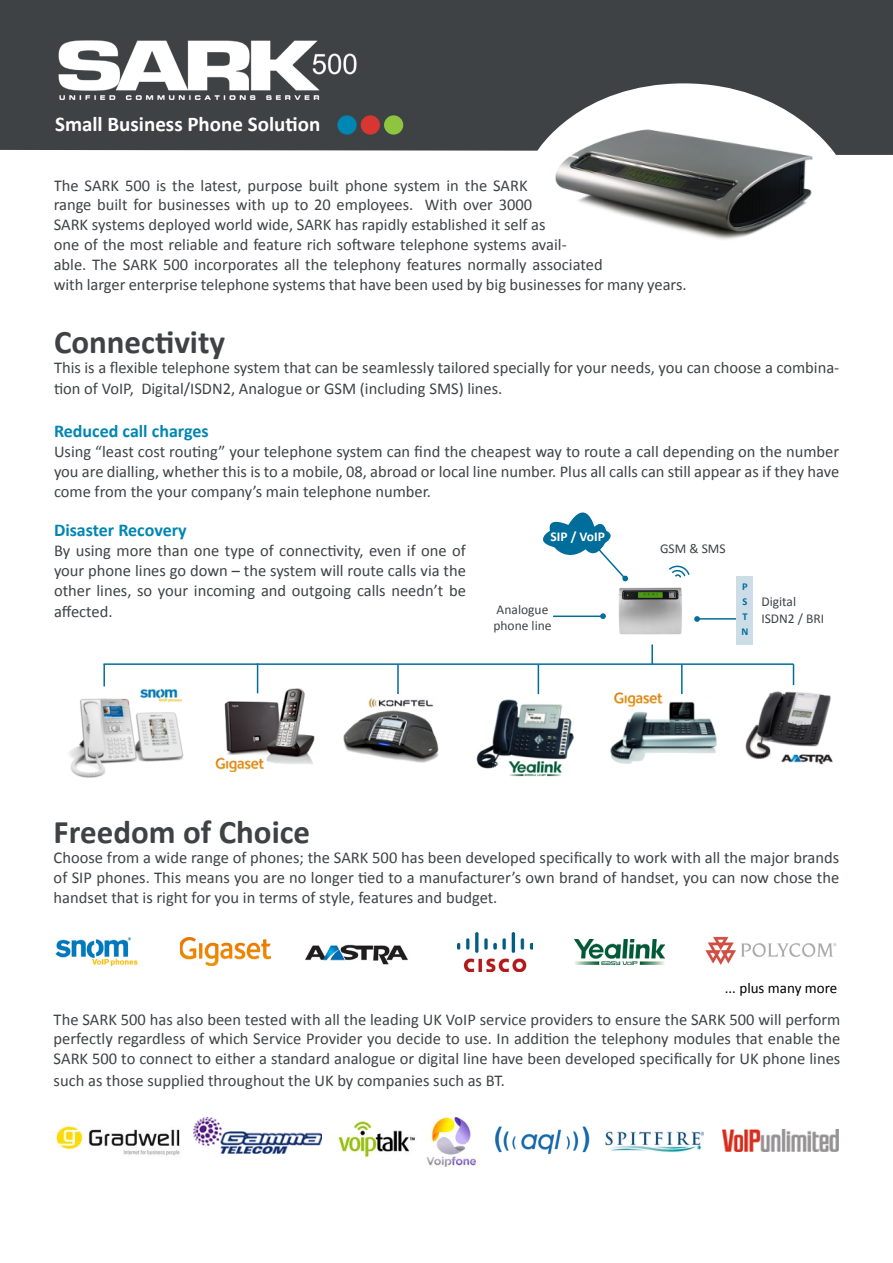
<style>
.page{position:relative;width:893px;height:1263px;background:#fff}
.page>*{position:absolute;margin:0;border:0;box-sizing:border-box;transform-origin:0 0}
.t1{font:700 33px "Calibri";color:#3f4245}
.t2{font:700 21px "Calibri";color:#fff}
.t3{font:700 18px "Calibri";color:#0086b3}
.t4{font:16.5px/19.8px "Calibri";color:#3f4245;text-align:justify}
.t5{font:15px "Calibri";color:#000}
.t6{font:13.5px/16.2px "Calibri";color:#3f4245}
.t7{font:700 13.5px "Calibri";color:#fff}
.t8{font:700 10.5px/15px "Calibri";color:#006d9a;text-align:justify}
</style>
<div class="page">
<img style="left:555px;top:155px;width:258px;height:19px">
<svg style="left:0;top:0;width:893px;height:155px;background:#595c5e"></svg>
<img style="left:55px;top:937px;width:83px;height:30px">
<img style="left:574px;top:939px;width:91px;height:26px">
<img style="left:180px;top:938px;width:91px;height:27px">
<img style="left:305px;top:944px;width:103px;height:21px">
<img style="left:457px;top:932px;width:75px;height:40px">
<img style="left:705px;top:936px;width:132px;height:29px">
<img style="left:69px;top:668px;width:764px;height:110px">
<hr style="left:103px;top:663px;width:690px;height:2px;background:#006d9a">
<svg style="left:793px;top:664px;width:1px;height:21px"></svg>
<hr style="left:681px;top:664px;width:2px;height:30px;background:#006d9a">
<hr style="left:538px;top:664px;width:1px;height:30px;background:#006d9a">
<hr style="left:397px;top:664px;width:2px;height:30px;background:#006d9a">
<hr style="left:257px;top:663px;width:1px;height:30px;background:#006d9a">
<hr style="left:103px;top:664px;width:2px;height:22px;background:#006d9a">
<svg style="left:543px;top:512px;width:85px;height:70px"></svg>
<hr style="left:553px;top:615px;width:48px;height:2px;background:#006d9a">
<svg style="left:600px;top:613px;width:6px;height:6px"></svg>
<hr style="left:699px;top:618px;width:48px;height:2px;background:#006d9a">
<svg style="left:694px;top:616px;width:6px;height:6px"></svg>
<div style="left:737px;top:577px;width:16px;height:68px;background:#cddde7"></div>
<hr style="left:651px;top:644px;width:2px;height:20px;background:#006d9a">
<svg style="left:669px;top:565px;width:21px;height:13px"></svg>
<img style="left:618px;top:587px;width:64px;height:48px">
<img style="left:48px;top:1126px;width:132px;height:30px">
<img style="left:338px;top:1121px;width:77px;height:37px">
<img style="left:426px;top:1117px;width:49px;height:49px">
<img style="left:722px;top:1129px;width:117px;height:23px">
<img style="left:495px;top:1126px;width:95px;height:29px">
<img style="left:603px;top:1130px;width:100px;height:23px">
<img style="left:194px;top:1117px;width:128px;height:37px">
<img style="left:55px;top:36px;width:306px;height:77px">
<div style="left:337px;top:115px;width:20px;height:20px;background:#0086b3;border-radius:50%"></div>
<div style="left:361px;top:115px;width:19px;height:20px;background:#d83631;border-radius:50%"></div>
<div style="left:384px;top:115px;width:19px;height:20px;background:#8dc53e;border-radius:50%"></div>
<svg style="left:555px;top:174px;width:257px;height:66px"></svg>
<p class="t2" style="left:55px;top:110px;width:267px">Small Business Phone Solution</p>
<p class="t4" style="left:54px;top:175px;width:634px;text-align:left">The SARK 500 is the latest, purpose built phone system in the SARK<br>range built for businesses with up to 20 employees. With over 3000<br>SARK systems deployed world wide, SARK has rapidly established it self as<br>one of the most reliable and feature rich software telephone systems avail-<br>able. The SARK 500 incorporates all the telephony features normally associated<br>with larger enterprise telephone systems that have been used by big businesses for many years.</p>
<h1 class="t1" style="left:54px;top:321px;width:173px">Connectivity</h1>
<p class="t4" style="left:54px;top:356px;width:787px;line-height:21.6px">This is a flexible telephone system that can be seamlessly tailored specially for your needs, you can choose a combina&shy;tion of VoIP, Digital/ISDN2, Analogue or GSM (including SMS) lines.</p>
<p class="t3" style="left:54px;top:420px;width:156px">Reduced call charges</p>
<p class="t4" style="left:54px;top:442px;width:787px">Using “least cost routing” your telephone system can find the cheapest way to route a call depending on the number you are dialling, whether this is to a mobile, 08, abroad or local line number. Plus all calls can still appear as if they have come from the your company’s main telephone number.</p>
<p class="t3" style="left:54px;top:519px;width:134px">Disaster Recovery</p>
<p class="t4" style="left:54px;top:541px;width:413px">By using more than one type of connectivity, even if one of your phone lines go down – the system will route calls via the other lines, so your incoming and outgoing calls needn’t be</p>
<p class="t4" style="left:54px;top:602px;width:60px">affected.</p>
<p class="t7" style="left:550px;top:528px;width:56px">SIP / VoIP</p>
<p class="t6" style="left:493px;top:601px;width:60px">Analogue phone line</p>
<p class="t6" style="left:660px;top:541px;width:67px">GSM &amp; SMS</p>
<p class="t8" style="left:742px;top:579px;width:8px">P S T N</p>
<p class="t6" style="left:761px;top:594px;width:64px">Digital<br>ISDN2 / BRI</p>
<h1 class="t1" style="left:54px;top:811px;width:258px">Freedom of Choice</h1>
<p class="t4" style="left:54px;top:848px;width:787px">Choose from a wide range of phones; the SARK 500 has been developed specifically to work with all the major brands of SIP phones. This means you are no longer tied to a manufacturer’s own brand of handset, you can now chose the handset that is right for you in terms of style, features and budget.</p>
<p class="t5" style="left:725px;top:978px;width:114px">... plus many more</p>
<p class="t4" style="left:54px;top:1009px;width:788px">The SARK 500 has also been tested with all the leading UK VoIP service providers to ensure the SARK 500 will perform perfectly regardless of which Service Provider you decide to use. In addition the telephony modules that enable the SARK 500 to connect to either a standard analogue or digital line have been developed specifically for UK phone lines</p>
<p class="t4" style="left:54px;top:1070px;width:453px">such as those supplied throughout the UK by companies such as BT.</p>
</div>
